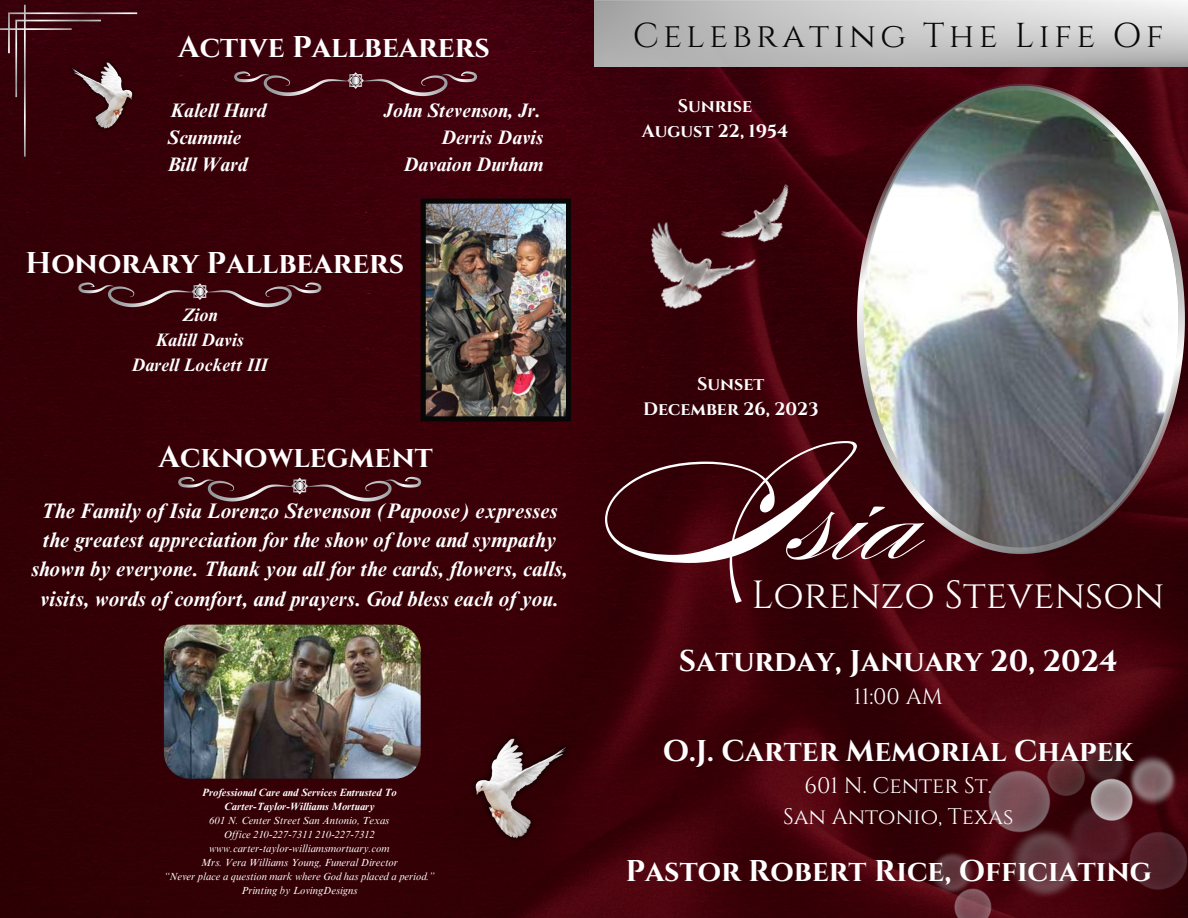
<style>
.page{position:relative;width:1188px;height:918px;background:#fff}
.page>*{position:absolute;margin:0;border:0;box-sizing:border-box;transform-origin:0 0}
.t1{font:157.95px "Burgues Script";color:#fff}
.t2{font:117.3px "Burgues Script";color:#fff}
.t3{font:39.3px "Cinzel";color:#fff}
.t4{font:34.5px "Cinzel";letter-spacing:.125em;color:#070707}
.t5{font:700 30px "Cinzel";color:#fff}
.t6{font:22.5px "Cinzel";color:#fff}
.t7{font:italic 700 21px/29.2px "Times NRMT Pro";color:#fff;text-align:center}
.t8{font:italic 700 19.5px "Times NRMT Pro";color:#fff}
.t9{font:700 18px "Cinzel";color:#fff}
.t10{font:italic 700 18px "Times NRMT Pro";color:#fff}
.t11{font:italic 10.5px "Times NRMT Pro";color:#fff}
.t12{font:italic 700 10.5px "Times NRMT Pro";color:#fff}
</style>
<div class="page">
<img style="left:0;top:0;width:1188px;height:918px">
<svg style="left:78px;top:282px;width:243px;height:25px;background:#502228"></svg>
<svg style="left:234px;top:71px;width:243px;height:25px;background:#56222c"></svg>
<svg style="left:178px;top:477px;width:243px;height:25px;background:#502228"></svg>
<img style="left:594px;top:0;width:594px;height:66px">
<svg style="left:0;top:5px;width:137px;height:152px;background:#420f17"></svg>
<img style="left:421px;top:199px;width:150px;height:222px">
<img style="left:164px;top:625px;width:257px;height:154px;border-radius:26px">
<img style="left:467px;top:717px;width:122px;height:161px">
<img style="left:56px;top:48px;width:81px;height:107px">
<img style="left:857px;top:84px;width:328px;height:470px">
<img style="left:618px;top:173px;width:226px;height:163px">
<img style="left:924px;top:689px;width:264px;height:229px">
<p class="t5" style="left:178px;top:27px;width:313px">Active Pallbearers</p>
<p class="t8" style="left:170px;top:103px;width:98px">Kalell Hurd</p>
<p class="t8" style="left:383px;top:103px;width:159px">John Stevenson, Jr.</p>
<p class="t8" style="left:167px;top:130px;width:75px">Scummie</p>
<p class="t8" style="left:441px;top:130px;width:104px">Derris Davis</p>
<p class="t8" style="left:168px;top:157px;width:82px">Bill Ward</p>
<p class="t8" style="left:404px;top:157px;width:141px">Davaion Durham</p>
<p class="t5" style="left:26px;top:244px;width:380px">Honorary Pallbearers</p>
<p class="t10" style="left:182px;top:308px;width:37px">Zion</p>
<p class="t10" style="left:155px;top:333px;width:90px">Kalill Davis</p>
<p class="t10" style="left:132px;top:358px;width:137px">Darell Lockett III</p>
<p class="t5" style="left:159px;top:438px;width:276px">Acknowlegment</p>
<p class="t7" style="left:31px;top:499px;width:538px">The Family of Isia Lorenzo Stevenson (Papoose) expresses the greatest appreciation for the show of love and sympathy shown by everyone. Thank you all for the cards, flowers, calls, visits, words of comfort, and prayers. God bless each of you.</p>
<p class="t12" style="left:202px;top:789px;width:196px">Professional Care and Services Entrusted To</p>
<p class="t12" style="left:224px;top:803px;width:152px">Carter-Taylor-Williams Mortuary</p>
<p class="t11" style="left:210px;top:817px;width:181px">601 N. Center Street San Antonio, Texas</p>
<p class="t11" style="left:224px;top:831px;width:153px">Office 210-227-7311 210-227-7312</p>
<p class="t11" style="left:209px;top:845px;width:182px">www.carter-taylor-williamsmortuary.com</p>
<p class="t11" style="left:201px;top:859px;width:199px">Mrs. Vera Williams Young, Funeral Director</p>
<p class="t11" style="left:164px;top:873px;width:272px">“Never place a question mark where God has placed a period.”</p>
<p class="t11" style="left:241px;top:887px;width:118px">Printing by LovingDesigns</p>
<p class="t4" style="left:633px;top:14px;width:533px">Celebrating The Life Of</p>
<p class="t9" style="left:678px;top:95px;width:76px">Sunrise</p>
<p class="t9" style="left:642px;top:120px;width:148px">August 22, 1954</p>
<p class="t9" style="left:697px;top:372px;width:69px">Sunset</p>
<p class="t9" style="left:643px;top:397px;width:177px">December 26, 2023</p>
<p class="t1" style="left:605px;top:411px;width:195px">I</p>
<p class="t2" style="left:798px;top:448px;width:127px">sia</p>
<p class="t3" style="left:752px;top:570px;width:414px">Lorenzo Stevenson</p>
<p class="t5" style="left:679px;top:642px;width:440px">Saturday, January 20, 2024</p>
<p class="t6" style="left:854px;top:682px;width:90px">11:00 AM</p>
<p class="t5" style="left:663px;top:731px;width:473px">O.J. Carter Memorial Chapek</p>
<p class="t6" style="left:805px;top:771px;width:189px">601 N. Center St.</p>
<p class="t6" style="left:783px;top:802px;width:232px">San Antonio, Texas</p>
<p class="t5" style="left:625px;top:851px;width:528px">Pastor Robert Rice, Officiating</p>
</div>
